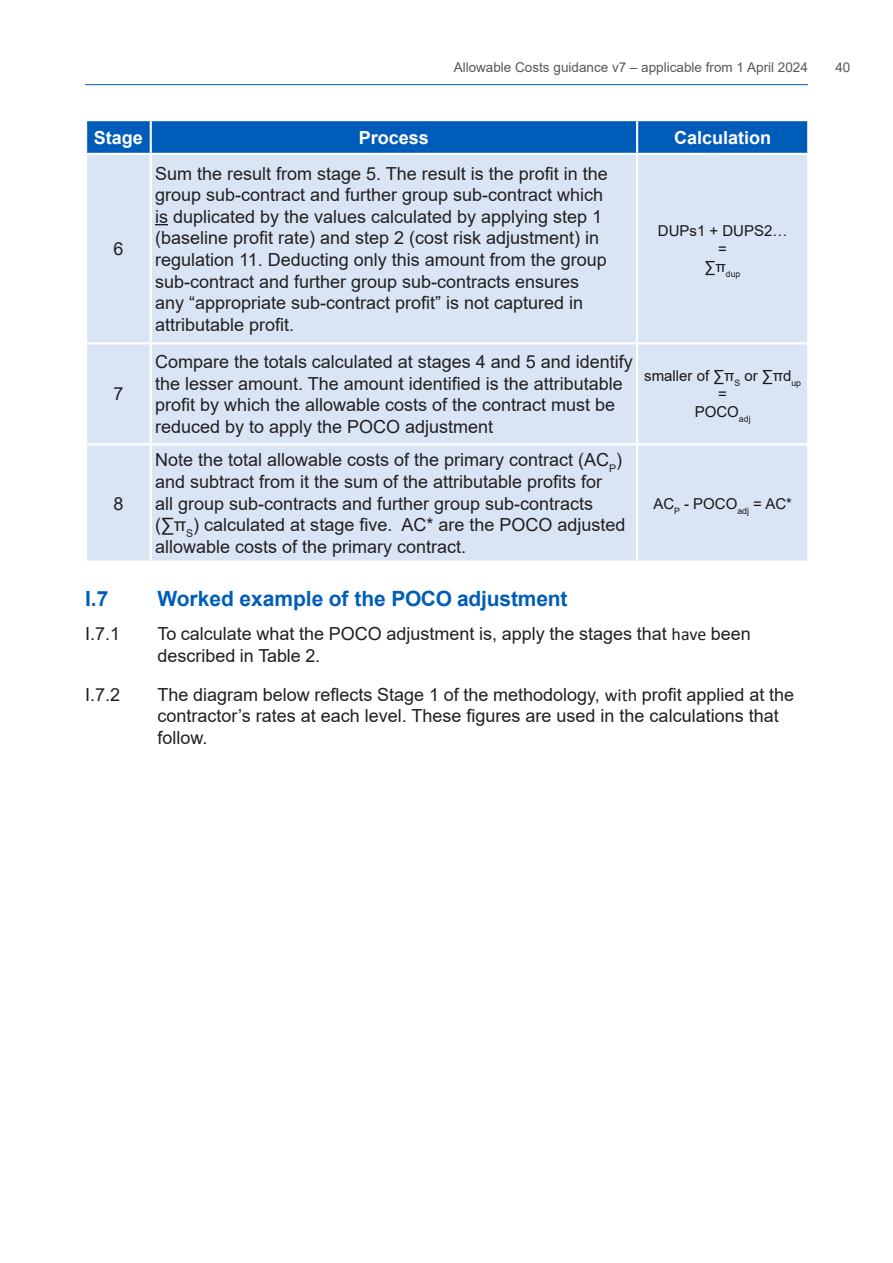
<style>
.page{position:relative;width:893px;height:1263px;background:#fff}
.page>*{position:absolute;margin:0;border:0;box-sizing:border-box;transform-origin:0 0}
.t1{font:700 21px "Arial";letter-spacing:-.005em;color:#005eb8}
.Table_body{font:18px/21.6px "Arial MT2";color:#231f20}
.Table_body-2{font:18px/21.6px "Arial";color:#231f20}
.Table_body-3{font:700 18px "Arial";color:#fff}
.t2{font:15px/18px "Arial MT2";color:#181717;text-align:center}
.t3{font:15px "Arial";color:#181717}
.t4{font:13.5px "Arial";color:#57585a}
.t5{font:8.7px "Arial";color:#181717}
.s1{font-family:"Arial MT2"}
.s2{font-family:"Arial"}
.s3{font-family:"Calibri"}
</style>
<div class="page">
<hr style="left:85px;top:84px;width:723px;height:1px;background:#005eb8">
<div style="left:87px;top:121px;width:720px;height:32px;background:#005cb9"></div>
<div style="left:87px;top:155px;width:720px;height:406px;background:#d9e5f5"></div>
<hr style="left:150px;top:121px;width:2px;height:32px;background:#fff">
<hr style="left:636px;top:121px;width:2px;height:32px;background:#fff">
<hr style="left:150px;top:155px;width:2px;height:187px;background:#fff">
<hr style="left:636px;top:155px;width:2px;height:187px;background:#fff">
<hr style="left:85px;top:342px;width:66px;height:2px;background:#fff">
<hr style="left:151px;top:342px;width:486px;height:2px;background:#fff">
<hr style="left:150px;top:344px;width:2px;height:99px;background:#fff">
<hr style="left:637px;top:342px;width:172px;height:2px;background:#fff">
<hr style="left:636px;top:344px;width:2px;height:99px;background:#fff">
<hr style="left:85px;top:443px;width:66px;height:2px;background:#fff">
<hr style="left:151px;top:443px;width:486px;height:2px;background:#fff">
<hr style="left:150px;top:445px;width:2px;height:116px;background:#fff">
<hr style="left:637px;top:443px;width:172px;height:2px;background:#fff">
<hr style="left:636px;top:445px;width:2px;height:116px;background:#fff">
<svg style="left:155px;top:224px;width:13px;height:1px"></svg>
<p class="t4" style="left:454px;top:58px;width:356px">Allowable Costs guidance v7 – applicable from 1 April 2024</p>
<p class="t4" style="left:835px;top:58px;width:17px">40</p>
<p class="Table_body-3" style="left:94px;top:125px;width:51px">Stage</p>
<p class="Table_body-3" style="left:359px;top:125px;width:72px">Process</p>
<p class="Table_body-3" style="left:674px;top:125px;width:99px">Calculation</p>
<p class="Table_body-2" style="left:113px;top:238px;width:12px">6</p>
<p class="Table_body-2" style="left:113px;top:383px;width:12px">7</p>
<p class="Table_body-2" style="left:113px;top:492px;width:12px">8</p>
<p class="Table_body-2" style="left:155px;top:162px;width:454px"><span class="s1">Sum the result from stage 5. The result is the profit in the </span>group sub-contract and further group sub-contract which is duplicated by the values calculated by applying step 1 <span class="s1">(baseline profit rate) and step 2 (cost risk adjustment) in </span>regulation 11. Deducting only this amount from the group sub-contract and further group sub-contracts ensures <span class="s1">any “appropriate sub-contract profit” is not captured in attributable profit.</span></p>
<p class="Table_body" style="left:155px;top:351px;width:479px"><span class="s2">Compare the totals calculated at stages 4 and 5 and identify </span>the lesser amount. The amount identified is the attributable profit by which the allowable costs of the contract must be <span class="s2">reduced by to apply the POCO adjustment</span></p>
<p class="Table_body" style="left:155px;top:449px;width:472px">Note the total allowable costs of the primary contract (AC<sub>P</sub>) and subtract from it the sum of the attributable profits for<br><span class="s2">all group sub-contracts and further group sub-contracts </span>(∑π<sub>S</sub>) calculated at stage five. AC* are the POCO adjusted <span class="s2">allowable costs of the primary contract.</span></p>
<p class="t2" style="left:658px;top:222px;width:131px">DUPs1 + DUPS2…</p>
<p class="t3" style="left:718px;top:238px;width:10px">=</p>
<p class="t5" style="left:705px;top:268px;width:37px"><sup>∑π</sup>dup</p>
<p class="t2" style="left:644px;top:367px;width:158px">smaller of ∑π<sub>S</sub> or ∑πd<sub>up </sub><span class="s2">=<br>POCO</span><sub>adj</sub></p>
<p class="t3" style="left:653px;top:493px;width:140px">AC<sub>P</sub> - POCO<sub>adj</sub> <span class="s1">= AC*</span></p>
<p class="t1" style="left:85px;top:584px;width:25px">I.7</p>
<p class="t1" style="left:157px;top:584px;width:412px">Worked example of the POCO adjustment</p>
<p class="Table_body-2" style="left:85px;top:623px;width:37px">I.7.1</p>
<p class="Table_body-2" style="left:157px;top:623px;width:595px">To calculate what the POCO adjustment is, apply the stages that <span class="s3">have</span> been described in Table 2.</p>
<p class="Table_body-2" style="left:85px;top:683px;width:37px">I.7.2</p>
<p class="Table_body" style="left:157px;top:683px;width:638px">The diagram below reflects Stage 1 of the methodology, <span class="s3">with</span> profit applied at the contractor’s rates at each level. These figures are used in the calculations that <span class="s2">follow.</span></p>
</div>
